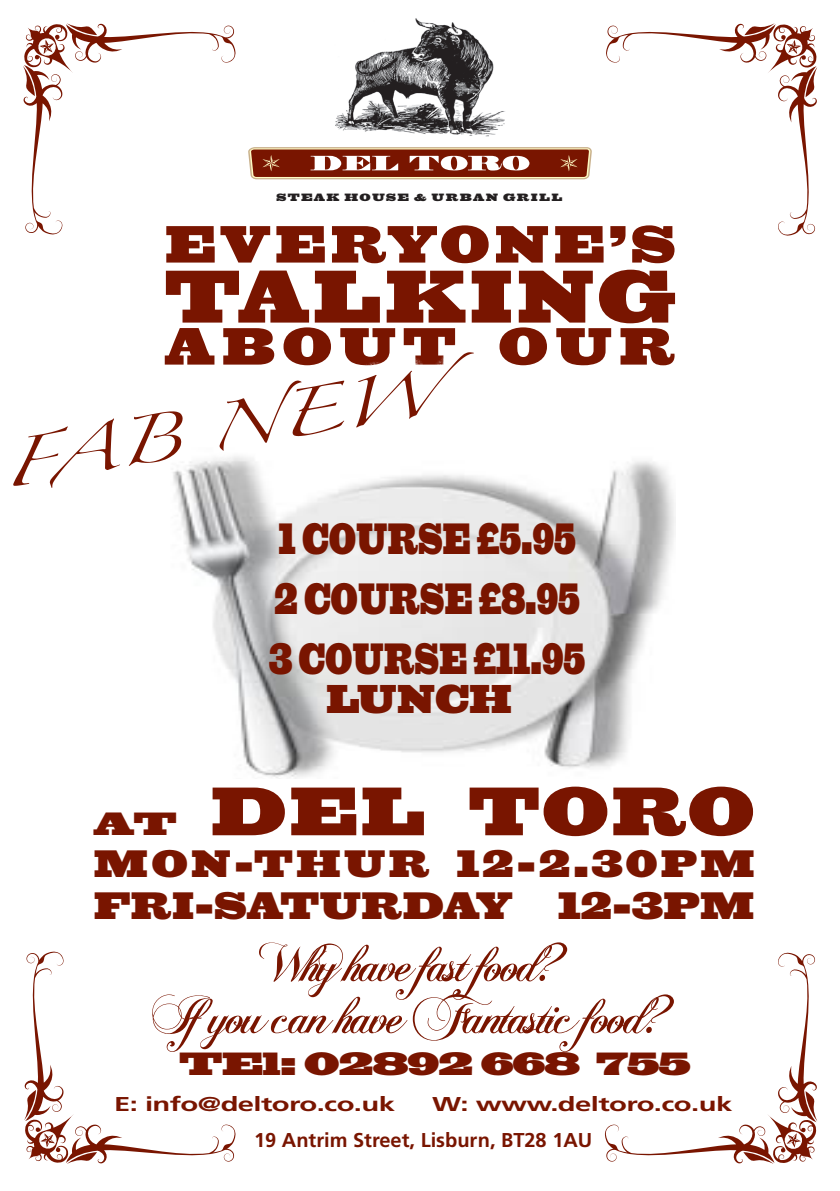
<style>
.page{position:relative;width:840px;height:1191px;background:#fff}
.page>*{position:absolute;margin:0;border:0;box-sizing:border-box;transform-origin:0 0}
.t1{font:74px "Giza Seven Seven";letter-spacing:.035em;color:#791500;scale:1.1 1}
.t2{font:68px "Giza Seven Seven";letter-spacing:.025em;color:#791500;scale:1.13 1}
.t3{font:56px "Chopin Script";letter-spacing:-.08em;color:#791500}
.t4{font:52px "Giza Seven Seven";letter-spacing:.075em;color:#791500;scale:1.1 1}
.t5{font:52px "Giza Seven Seven";letter-spacing:.12em;color:#791500;scale:1.1 1}
.t6{font:43.6px "Giza Seven Seven";color:#791500;scale:.72 1}
.t7{font:42px "Zapfino";color:#791500;scale:1.26 1}
.t8{font:40px "Giza Seven Seven";color:#791500}
.t9{font:38px "Giza Seven Seven";color:#791500;scale:1.1 1}
.t10{font:38px "Giza Seven Seven";letter-spacing:.07em;color:#791500;scale:1.1 1}
.t11{font:32px "Giza Seven Seven";letter-spacing:-.02em;color:#791500;scale:1.46 1}
.t12{font:700 20px "Frutiger";letter-spacing:-.02em;color:#791500;scale:1.46 1}
.t13{font:700 20px "Frutiger";color:#791500}
.t14{font:10.6px "Giza Seven Seven";letter-spacing:.1em;color:#231f20;scale:1.22 1}
.s1{font-size:32px}
</style>
<div class="page">
<img style="left:335px;top:18px;width:170px;height:119px">
<svg style="left:248px;top:147px;width:343px;height:32px;background:#a15c47"></svg>
<svg style="left:23px;top:23px;width:213px;height:212px"></svg>
<svg style="left:606px;top:23px;width:212px;height:213px"></svg>
<svg style="left:604px;top:952px;width:214px;height:212px"></svg>
<svg style="left:24px;top:951px;width:212px;height:213px"></svg>
<img style="left:179px;top:461px;width:496px;height:317px">
<svg style="left:173px;top:456px;width:325px;height:52px"></svg>
<p class="t14" style="left:276px;top:191px;width:236px">STEAK HOUSE &amp; URBAN GRILL</p>
<p class="t4" style="left:164px;top:213px;width:465px">EVERYONE’S</p>
<p class="t1" style="left:164px;top:252px;width:465px">TALKING</p>
<p class="t5" style="left:164px;top:315px;width:465px">ABOUT OUR</p>
<p class="t7" style="left:-2px;top:449px;width:353px;rotate:-10deg">FAB NEW</p>
<p class="t6" style="left:278px;top:512px;width:414px">1 COURSE £5.95</p>
<p class="t6" style="left:274px;top:572px;width:425px">2 COURSE £8.95</p>
<p class="t6" style="left:269px;top:632px;width:440px">3 COURSE £11.95</p>
<p class="t8" style="left:325px;top:675px;width:188px">LUNCH</p>
<p class="t2" style="left:94px;top:770px;width:586px"><span class="s1">AT</span> DEL TORO</p>
<p class="t10" style="left:94px;top:841px;width:602px">MON-THUR 12-2.30PM</p>
<p class="t9" style="left:94px;top:883px;width:602px">FRI-SATURDAY 12-3PM</p>
<p class="t3" style="left:259px;top:928px;width:310px">Why have fast food?</p>
<p class="t3" style="left:152px;top:980px;width:524px">Ifyou can have Fantastic food?</p>
<p class="t11" style="left:179px;top:1044px;width:351px">TEl: 02892 668 755</p>
<p class="t12" style="left:114px;top:1092px;width:194px">E: info@deltoro.co.uk</p>
<p class="t12" style="left:432px;top:1092px;width:207px">W: www.deltoro.co.uk</p>
<p class="t13" style="left:254px;top:1128px;width:339px">19 Antrim Street, Lisburn, BT28 1AU</p>
</div>
